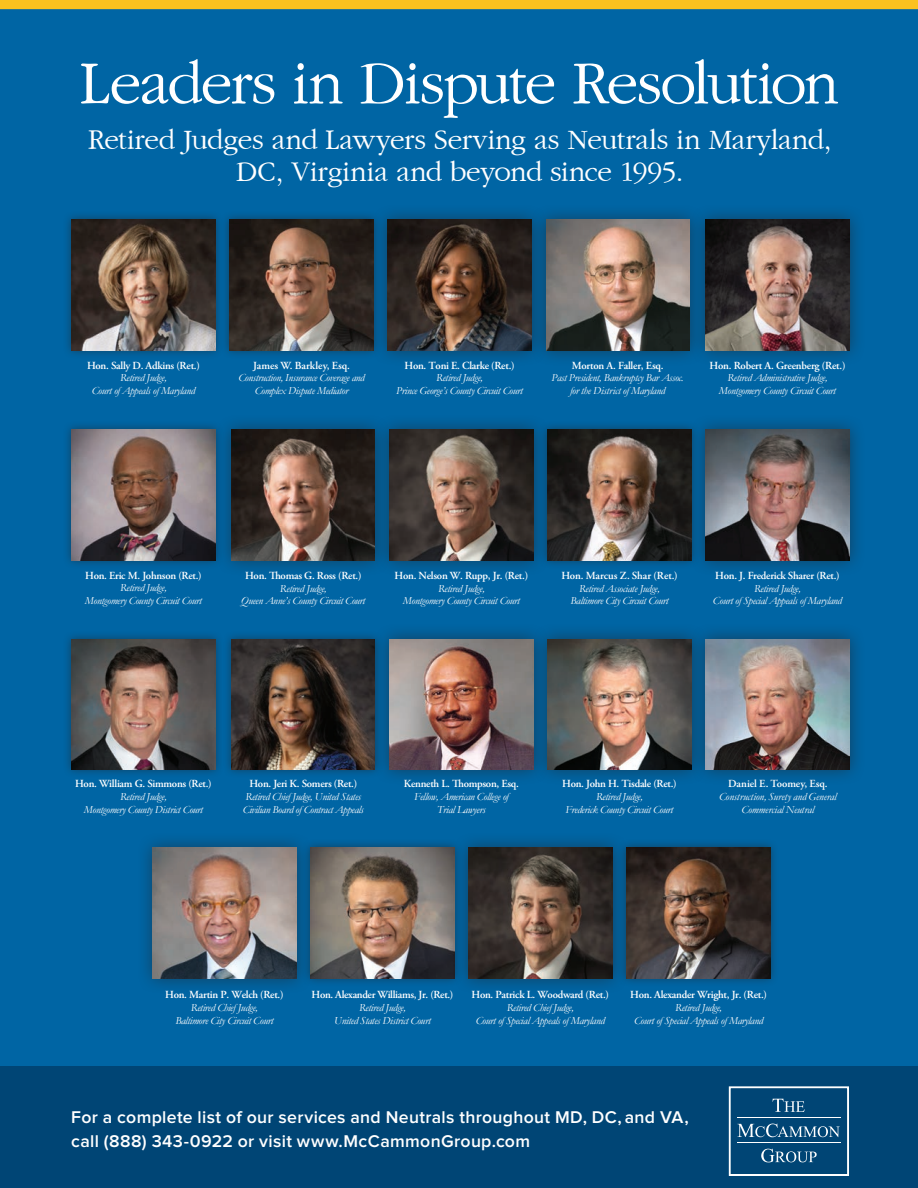
<style>
.page{position:relative;width:918px;height:1188px;background:#0065a4}
.page>*{position:absolute;margin:0;border:0;box-sizing:border-box;transform-origin:0 0}
.t1{font:62.7px "Garnet";letter-spacing:-.03em;color:#fff}
.t2{font:29.1px/32.1px "Garnet";letter-spacing:-.005em;color:#fff;text-align:center}
.t3{font:600 17.7px/24.2px "Proxima Nova";letter-spacing:.02em;color:#fff}
.t4{font:italic 10.8px/12.8px "Garamond";letter-spacing:-.025em;color:#fff;text-align:center}
.t5{font:600 10.8px "Adobe Garamond Pro";letter-spacing:-.025em;color:#fff}
.t6{font:600 10.8px "Adobe Garamond Pro";letter-spacing:-.005em;color:#fff}
.t7{font:600 10.8px "Adobe Garamond Pro";color:#fff}
</style>
<div class="page">
<div style="left:0;top:0;width:918px;height:9px;background:#fbc11f"></div>
<div style="left:690px;top:414px;width:175px;height:162px;background:#231f20;opacity:.54"></div>
<img style="left:706px;top:430px;width:143px;height:130px">
<div style="left:63px;top:421px;width:161px;height:148px;background:#231f20;opacity:.54"></div>
<img style="left:72px;top:430px;width:143px;height:130px">
<div style="left:63px;top:630px;width:161px;height:148px;background:#231f20;opacity:.54"></div>
<img style="left:72px;top:639px;width:143px;height:130px">
<div style="left:302px;top:839px;width:161px;height:148px;background:#231f20;opacity:.54"></div>
<img style="left:312px;top:848px;width:141px;height:130px">
<div style="left:618px;top:839px;width:161px;height:148px;background:#231f20;opacity:.54"></div>
<img style="left:628px;top:848px;width:142px;height:130px">
<div style="left:63px;top:211px;width:161px;height:148px;background:#231f20;opacity:.54"></div>
<img style="left:72px;top:220px;width:143px;height:130px">
<div style="left:221px;top:211px;width:161px;height:148px;background:#231f20;opacity:.54"></div>
<img style="left:230px;top:220px;width:142px;height:130px">
<div style="left:539px;top:421px;width:161px;height:148px;background:#231f20;opacity:.54"></div>
<img style="left:549px;top:430px;width:142px;height:130px">
<div style="left:223px;top:630px;width:161px;height:148px;background:#231f20;opacity:.54"></div>
<img style="left:232px;top:639px;width:141px;height:130px">
<div style="left:690px;top:623px;width:175px;height:162px;background:#231f20;opacity:.54"></div>
<img style="left:707px;top:639px;width:142px;height:130px">
<div style="left:215px;top:414px;width:176px;height:162px;background:#231f20;opacity:.54"></div>
<img style="left:232px;top:430px;width:141px;height:130px">
<div style="left:373px;top:623px;width:176px;height:162px;background:#231f20;opacity:.54"></div>
<img style="left:390px;top:639px;width:142px;height:130px">
<div style="left:372px;top:204px;width:175px;height:162px;background:#231f20;opacity:.54"></div>
<img style="left:388px;top:220px;width:142px;height:130px">
<div style="left:373px;top:414px;width:176px;height:162px;background:#231f20;opacity:.54"></div>
<img style="left:390px;top:430px;width:143px;height:130px">
<div style="left:532px;top:623px;width:175px;height:162px;background:#231f20;opacity:.54"></div>
<img style="left:548px;top:639px;width:143px;height:130px">
<div style="left:530px;top:204px;width:175px;height:162px;background:#231f20;opacity:.54"></div>
<img style="left:546px;top:220px;width:143px;height:130px">
<div style="left:690px;top:204px;width:175px;height:162px;background:#231f20;opacity:.54"></div>
<img style="left:706px;top:220px;width:143px;height:130px">
<div style="left:136px;top:832px;width:176px;height:162px;background:#231f20;opacity:.54"></div>
<img style="left:153px;top:848px;width:143px;height:130px">
<div style="left:453px;top:832px;width:175px;height:162px;background:#231f20;opacity:.54"></div>
<img style="left:469px;top:848px;width:143px;height:130px">
<div style="left:0;top:1066px;width:918px;height:122px;background:#004575"></div>
<svg style="left:728px;top:1086px;width:121px;height:90px"></svg>
<hr style="left:737px;top:1118px;width:103px;height:1px;background:#fff">
<hr style="left:737px;top:1143px;width:103px;height:1px;background:#fff">
<h1 class="t1" style="left:81px;top:46px;width:760px">Leaders in Dispute Resolution</h1>
<h2 class="t2" style="left:88px;top:123px;width:745px">Retired Judges and Lawyers Serving as Neutrals in Maryland,<br>DC, Virginia and beyond since 1995.</h2>
<p class="t5" style="left:87px;top:359px;width:114px">Hon. Sally D. Adkins (Ret.)</p>
<p class="t4" style="left:92px;top:372px;width:105px">Retired Judge,<br>Court of Appeals of Maryland</p>
<p class="t7" style="left:253px;top:359px;width:98px">James W. Barkley, Esq.</p>
<p class="t4" style="left:238px;top:372px;width:128px">Construction, Insurance Coverage and<br>Complex Dispute Mediator</p>
<p class="t5" style="left:405px;top:359px;width:112px">Hon. Toni E. Clarke (Ret.)</p>
<p class="t4" style="left:396px;top:371px;width:128px">Retired Judge,<br>Prince George’s County Circuit Court</p>
<p class="t5" style="left:572px;top:359px;width:93px">Morton A. Faller, Esq.</p>
<p class="t4" style="left:552px;top:371px;width:134px">Past President, Bankruptcy Bar Assoc. for the District of Maryland</p>
<p class="t5" style="left:709px;top:359px;width:138px">Hon. Robert A. Greenberg (Ret.)</p>
<p class="t4" style="left:719px;top:371px;width:119px">Retired Administrative Judge,<br>Montgomery County Circuit Court</p>
<p class="t5" style="left:85px;top:569px;width:118px">Hon. Eric M. Johnson (Ret.)</p>
<p class="t4" style="left:85px;top:581px;width:119px">Retired Judge,<br>Montgomery County Circuit Court</p>
<p class="t5" style="left:245px;top:569px;width:118px">Hon. Thomas G. Ross (Ret.)</p>
<p class="t4" style="left:241px;top:582px;width:126px">Retired Judge,<br>Queen Anne’s County Circuit Court</p>
<p class="t5" style="left:395px;top:569px;width:135px">Hon. Nelson W. Rupp, Jr. (Ret.)</p>
<p class="t4" style="left:403px;top:582px;width:119px">Retired Judge,<br>Montgomery County Circuit Court</p>
<p class="t6" style="left:561px;top:569px;width:118px">Hon. Marcus Z. Shar (Ret.)</p>
<p class="t4" style="left:570px;top:582px;width:100px">Retired Associate Judge,<br>Baltimore City Circuit Court</p>
<p class="t5" style="left:715px;top:569px;width:126px">Hon. J. Frederick Sharer (Ret.)</p>
<p class="t4" style="left:713px;top:582px;width:131px">Retired Judge,<br>Court of Special Appeals of Maryland</p>
<p class="t5" style="left:75px;top:778px;width:138px">Hon. William G. Simmons (Ret.)</p>
<p class="t4" style="left:84px;top:790px;width:121px">Retired Judge,<br>Montgomery County District Court</p>
<p class="t5" style="left:249px;top:778px;width:109px">Hon. Jeri K. Somers (Ret.)</p>
<p class="t4" style="left:243px;top:790px;width:122px;text-align:left">Retired Chief Judge, United States<br>Civilian Board of Contract Appeals</p>
<p class="t5" style="left:404px;top:778px;width:116px">Kenneth L. Thompson, Esq.</p>
<p class="t4" style="left:414px;top:790px;width:96px">Fellow, American College of<br>Trial Lawyers</p>
<p class="t5" style="left:562px;top:778px;width:116px">Hon. John H. Tisdale (Ret.)</p>
<p class="t4" style="left:566px;top:790px;width:109px">Retired Judge,<br>Frederick County Circuit Court</p>
<p class="t6" style="left:728px;top:778px;width:101px">Daniel E. Toomey, Esq.</p>
<p class="t4" style="left:719px;top:790px;width:119px">Construction, Surety and General<br>Commercial Neutral</p>
<p class="t5" style="left:165px;top:989px;width:120px">Hon. Martin P. Welch (Ret.)</p>
<p class="t4" style="left:175px;top:1001px;width:100px">Retired Chief Judge,<br>Baltimore City Circuit Court</p>
<p class="t5" style="left:312px;top:989px;width:143px">Hon. Alexander Williams, Jr. (Ret.)</p>
<p class="t4" style="left:334px;top:1001px;width:98px">Retired Judge,<br>United States District Court</p>
<p class="t5" style="left:472px;top:989px;width:139px">Hon. Patrick L. Woodward (Ret.)</p>
<p class="t4" style="left:476px;top:1001px;width:131px">Retired Chief Judge,<br>Court of Special Appeals of Maryland</p>
<p class="t5" style="left:630px;top:989px;width:138px">Hon. Alexander Wright, Jr. (Ret.)</p>
<p class="t4" style="left:634px;top:1001px;width:131px">Retired Judge,<br>Court of Special Appeals of Maryland</p>
<h3 class="t3" style="left:71px;top:1106px;width:619px">For a complete list of our services and Neutrals throughout MD, DC, and VA, call (888) 343-0922 or visit www.McCammonGroup.com</h3>
</div>
